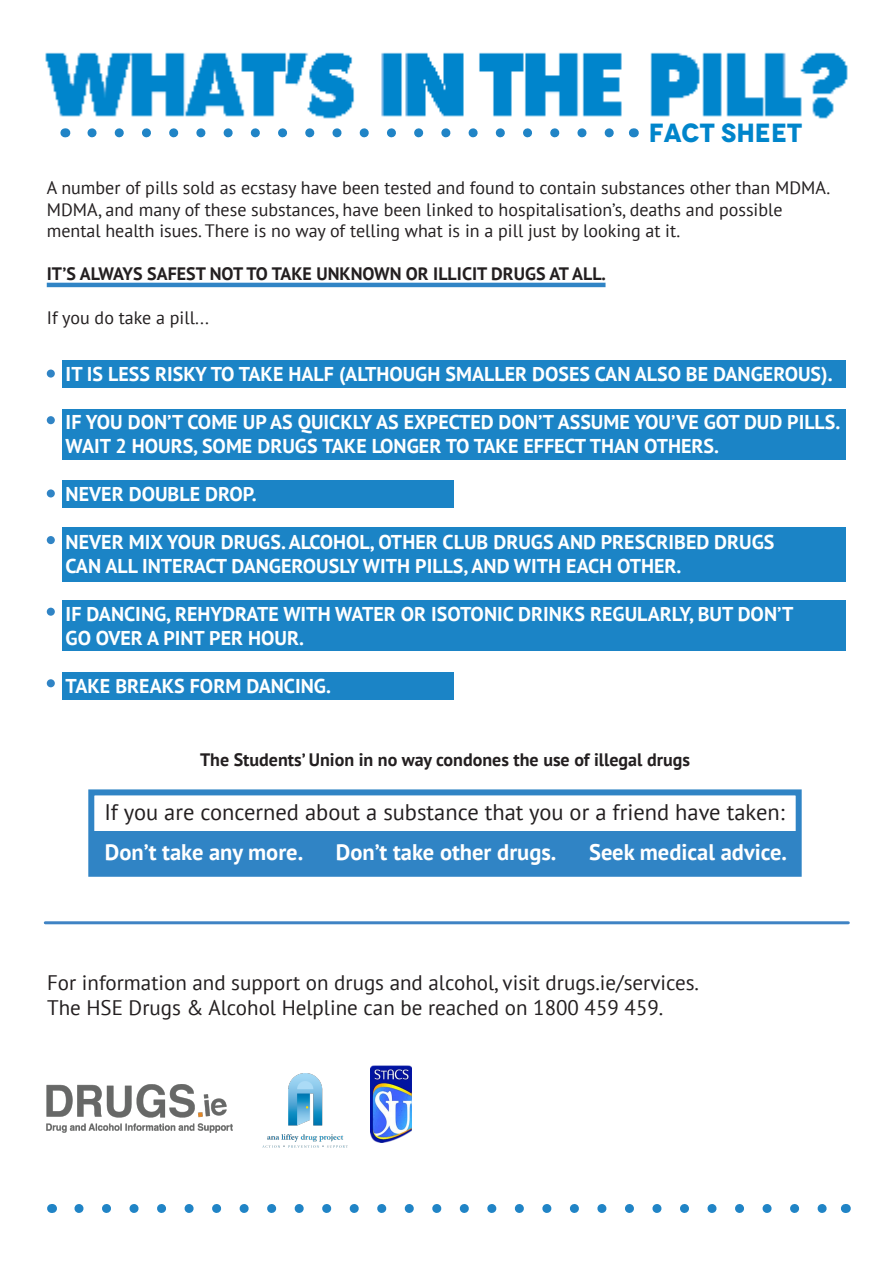
<style>
.page{position:relative;width:893px;height:1263px;background:#fff}
.page>*{position:absolute;margin:0;border:0;box-sizing:border-box;transform-origin:0 0}
.t1{font:700 26.25px "Novecento";color:#0085cb}
.t2{font:22.5px "PT Sans";color:#231f20}
.t3{font:700 22.5px "PT Sans";color:#fff}
.t4{font:21px "PT Sans";color:#231f20}
.t5{font:700 19.95px "PT Sans";color:#fff}
.t6{font:18px/21.6px "PT Sans";color:#231f20}
.t7{font:700 18px "PT Sans";color:#231f20}
</style>
<div class="page">
<img style="left:45px;top:52px;width:803px;height:67px">
<svg style="left:92px;top:128px;width:522px;height:9px"></svg>
<hr style="left:47px;top:283px;width:558px;height:4px;background:#3084c5">
<div style="left:62px;top:360px;width:784px;height:28px;background:#1b84c6"></div>
<div style="left:62px;top:409px;width:784px;height:51px;background:#1b84c6"></div>
<div style="left:62px;top:480px;width:392px;height:28px;background:#1b84c6"></div>
<div style="left:62px;top:527px;width:784px;height:55px;background:#1b84c6"></div>
<div style="left:62px;top:600px;width:784px;height:51px;background:#1b84c6"></div>
<div style="left:62px;top:672px;width:392px;height:27px;background:#1b84c6"></div>
<div style="left:47px;top:369px;width:8px;height:9px;background:#3084c5;border-radius:50%"></div>
<div style="left:47px;top:416px;width:8px;height:8px;background:#3084c5;border-radius:50%"></div>
<div style="left:47px;top:489px;width:8px;height:8px;background:#3084c5;border-radius:50%"></div>
<div style="left:47px;top:536px;width:8px;height:8px;background:#3084c5;border-radius:50%"></div>
<div style="left:47px;top:608px;width:8px;height:8px;background:#3084c5;border-radius:50%"></div>
<div style="left:47px;top:679px;width:8px;height:8px;background:#3084c5;border-radius:50%"></div>
<div style="left:88px;top:789px;width:714px;height:88px;border:6px solid #3084c5"></div>
<div style="left:91px;top:831px;width:708px;height:43px;background:#3084c5"></div>
<img style="left:262px;top:1073px;width:86px;height:75px">
<img style="left:47px;top:1085px;width:186px;height:47px">
<hr style="left:45px;top:921px;width:803px;height:3px;background:#3f83c4">
<svg style="left:79px;top:1204px;width:748px;height:9px"></svg>
<img style="left:371px;top:1065px;width:41px;height:77px">
<p class="t1" style="left:649px;top:117px;width:155px">FACT SHEET</p>
<p class="t6" style="left:47px;top:176px;width:785px">A number of pills sold as ecstasy have been tested and found to contain substances other than MDMA.<br>MDMA, and many of these substances, have been linked to hospitalisation’s, deaths and possible</p>
<p class="t6" style="left:47px;top:220px;width:635px">mental health isues. There is no way of telling what is in a pill just by looking at it.</p>
<p class="t7" style="left:47px;top:262px;width:561px">IT’S ALWAYS SAFEST NOT TO TAKE UNKNOWN OR ILLICIT DRUGS AT ALL.</p>
<p class="t6" style="left:47px;top:306px;width:164px">If you do take a pill...</p>
<p class="t5" style="left:66px;top:361px;width:768px">IT IS LESS RISKY TO TAKE HALF (ALTHOUGH SMALLER DOSES CAN ALSO BE DANGEROUS).</p>
<p class="t5" style="left:66px;top:409px;width:776px">IF YOU DON’T COME UP AS QUICKLY AS EXPECTED DON’T ASSUME YOU’VE GOT DUD PILLS.</p>
<p class="t5" style="left:66px;top:433px;width:655px">WAIT 2 HOURS, SOME DRUGS TAKE LONGER TO TAKE EFFECT THAN OTHERS.</p>
<p class="t5" style="left:66px;top:481px;width:192px">NEVER DOUBLE DROP.</p>
<p class="t5" style="left:66px;top:529px;width:710px">NEVER MIX YOUR DRUGS. ALCOHOL, OTHER CLUB DRUGS AND PRESCRIBED DRUGS</p>
<p class="t5" style="left:66px;top:552px;width:617px">CAN ALL INTERACT DANGEROUSLY WITH PILLS, AND WITH EACH OTHER.</p>
<p class="t5" style="left:66px;top:600px;width:729px">IF DANCING, REHYDRATE WITH WATER OR ISOTONIC DRINKS REGULARLY, BUT DON’T</p>
<p class="t5" style="left:66px;top:624px;width:240px">GO OVER A PINT PER HOUR.</p>
<p class="t5" style="left:66px;top:672px;width:267px">TAKE BREAKS FORM DANCING.</p>
<p class="t7" style="left:200px;top:748px;width:491px">The Students’ Union in no way condones the use of illegal drugs</p>
<p class="t2" style="left:104px;top:797px;width:682px">If you are concerned about a substance that you or a friend have taken:</p>
<p class="t3" style="left:105px;top:837px;width:200px">Don’t take any more.</p>
<p class="t3" style="left:336px;top:837px;width:222px">Don’t take other drugs.</p>
<p class="t3" style="left:589px;top:837px;width:200px">Seek medical advice.</p>
<p class="t4" style="left:47px;top:969px;width:653px">For information and support on drugs and alcohol, visit drugs.ie/services.</p>
<p class="t4" style="left:47px;top:994px;width:618px">The HSE Drugs &amp; Alcohol Helpline can be reached on 1800 459 459.</p>
</div>
